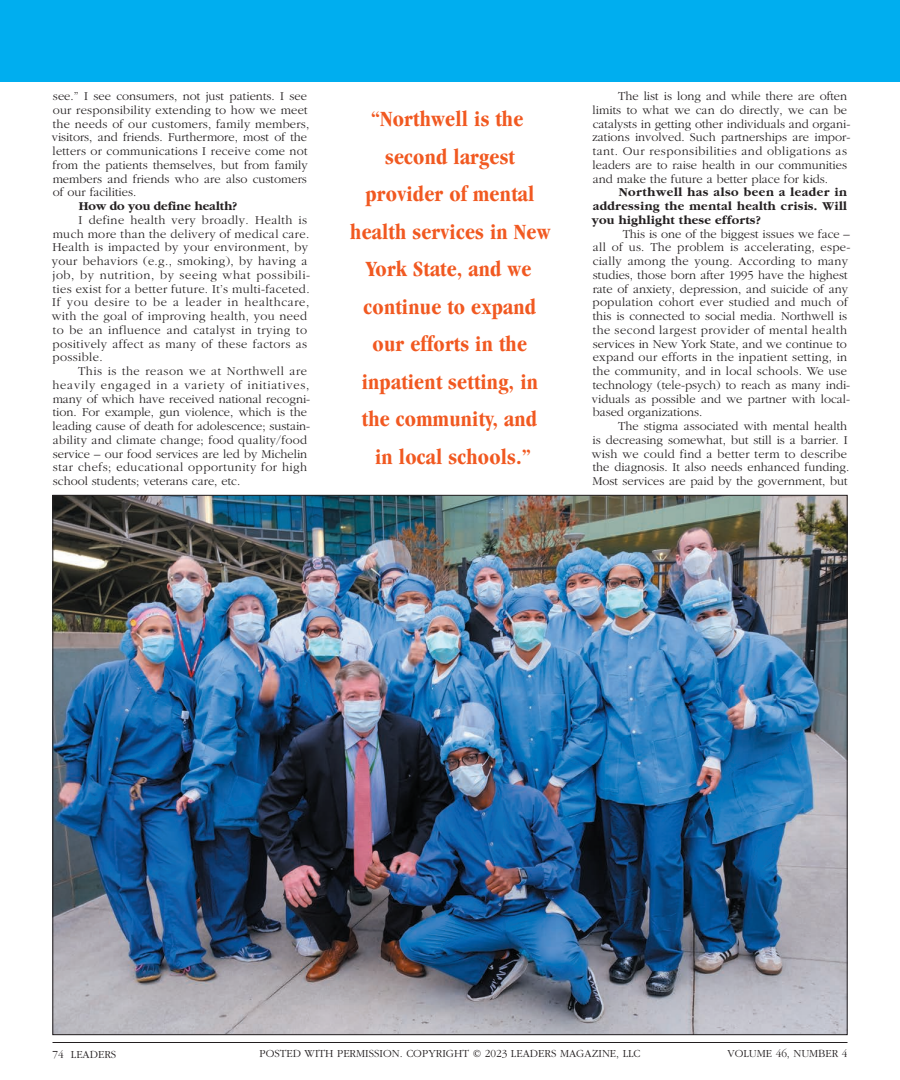
<style>
.page{position:relative;width:900px;height:1080px;background:#fff}
.page>*{position:absolute;margin:0;border:0;box-sizing:border-box;transform-origin:0 0}
.t1{font:700 condensed 22.5px/37.5px "Garamond";letter-spacing:.01em;color:#f15921;text-align:center}
.t2{font:300 12.5px/13.8px "Garamond";letter-spacing:.005em;color:#231f20}
.t3{font:300 12.5px/13.8px "Garamond";letter-spacing:.03em;color:#231f20}
.t4{font:700 12.5px/13.8px "Garamond";letter-spacing:.02em;color:#231f20;text-align:justify}
.t5{font:700 12.5px "Garamond";color:#231f20}
.t6{font:300 11.25px "Garamond";color:#231f20}
</style>
<div class="page">
<div style="left:0;top:0;width:900px;height:81px;background:#00aeef"></div>
<img style="left:54px;top:497px;width:792px;height:536px">
<hr style="left:52px;top:1042px;width:796px;height:1px;background:#231f20">
<p class="t2" style="left:52px;top:89px;width:259px">see.” I see consumers, not just patients. I see our responsibility extending to how we meet the needs of our customers, family members, visitors, and friends. Furthermore, most of the letters or communications I receive come not from the patients themselves, but from family members and friends who are also customers of our facilities.</p>
<p class="t5" style="left:79px;top:199px;width:160px">How do you define health?</p>
<p class="t3" style="left:52px;top:213px;width:260px;text-indent:27px">I define health very broadly. Health is much more than the delivery of medical care.<br>Health is impacted by your environment, by your behaviors (e.g., smoking), by having a job, by nutrition, by seeing what possibili&shy;ties exist for a better future. It’s multi-faceted.<br>If you desire to be a leader in healthcare, with the goal of improving health, you need to be an influence and catalyst in trying to positively affect as many of these factors as possible.</p>
<p class="t2" style="left:53px;top:364px;width:259px;text-indent:26px">This is the reason we at Northwell are heavily engaged in a variety of initiatives, many of which have received national recogni&shy;tion. For example, gun violence, which is the leading cause of death for adolescence; sustain&shy;ability and climate change; food quality/food service – our food services are led by Michelin star chefs; educational opportunity for high school students; veterans care, etc.</p>
<h1 class="t1" style="left:350px;top:100px;width:202px">“Northwell is the second largest provider of mental health services in New<br>York State, and we continue to expand our efforts in the inpatient setting, in the community, and<br>in local schools.”</h1>
<p class="t2" style="left:592px;top:89px;width:260px;text-indent:26px">The list is long and while there are often limits to what we can do directly, we can be catalysts in getting other individuals and organi&shy;zations involved. Such partnerships are impor&shy;tant. Our responsibilities and obligations as leaders are to raise health in our communities and make the future a better place for kids.</p>
<p class="t4" style="left:592px;top:186px;width:257px;text-indent:27px">Northwell has also been a leader in addressing the mental health crisis. Will you highlight these efforts?</p>
<p class="t2" style="left:592px;top:227px;width:260px;text-indent:31px">This is one of the biggest issues we face – all of us. The problem is accelerating, espe&shy;cially among the young. According to many studies, those born after 1995 have the highest rate of anxiety, depression, and suicide of any population cohort ever studied and much of this is connected to social media. Northwell is the second largest provider of mental health services in New York State, and we continue to expand our efforts in the inpatient setting, in the community, and in local schools. We use technology (tele-psych) to reach as many indi&shy;viduals as possible and we partner with local&shy;based organizations.</p>
<p class="t2" style="left:592px;top:419px;width:259px;text-indent:26px">The stigma associated with mental health is decreasing somewhat, but still is a barrier. I wish we could find a better term to describe the diagnosis. It also needs enhanced funding.<br>Most services are paid by the government, but</p>
<p class="t6" style="left:52px;top:1048px;width:65px">74 LEADERS</p>
<p class="t6" style="left:259px;top:1048px;width:383px">POSTED WITH PERMISSION. COPYRIGHT © 2023 LEADERS MAGAZINE, LLC</p>
<p class="t6" style="left:728px;top:1048px;width:121px">VOLUME 46, NUMBER 4</p>
</div>
